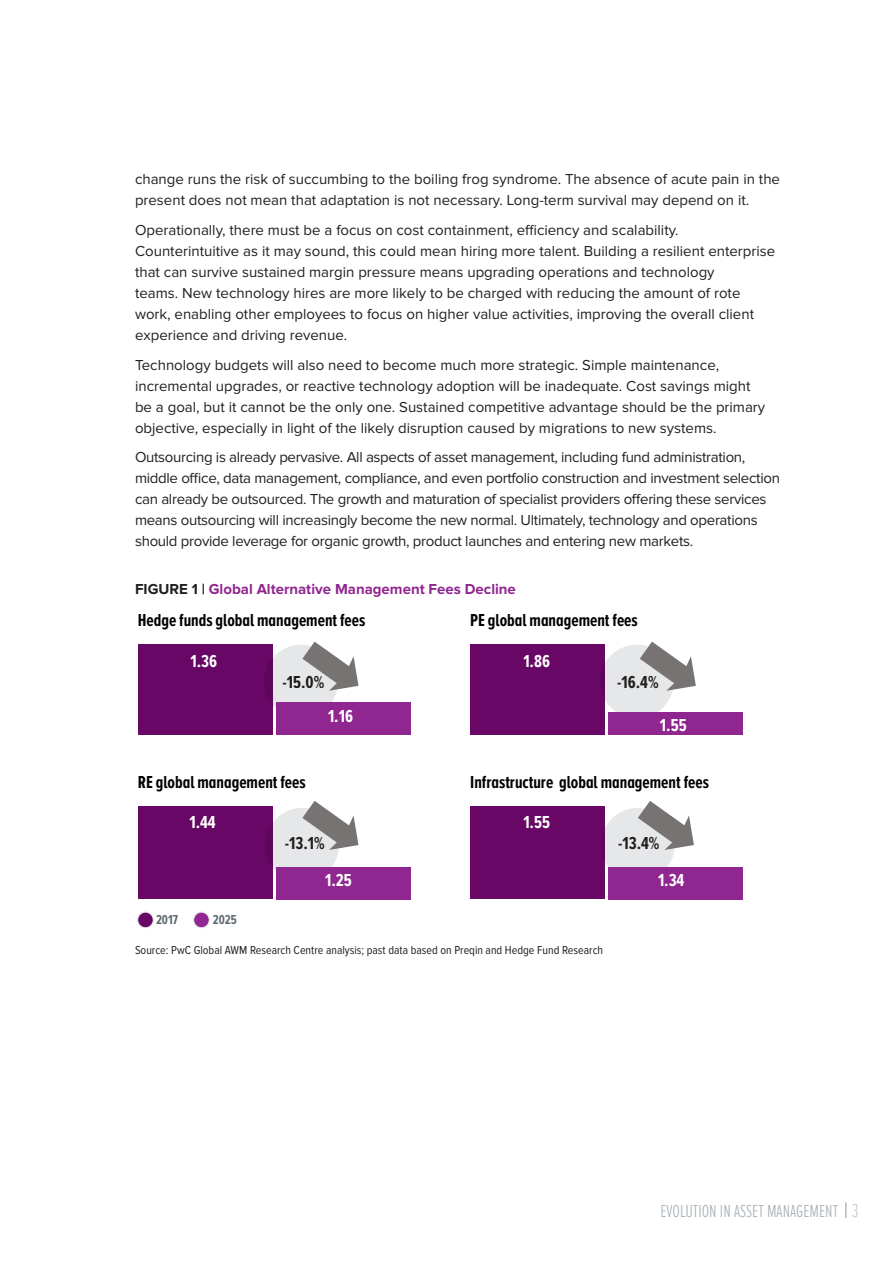
<style>
.page{position:relative;width:893px;height:1263px;background:#fff}
.page>*{position:absolute;margin:0;border:0;box-sizing:border-box;transform-origin:0 0}
.t1{font:700 18px "Proxima Nova A Ex Cn";color:#010101}
.t2{font:700 18px "Proxima Nova A Ex Cn";color:#fff}
.t3{font:300 18px "Proxima Nova A Ex Cn";color:#a8b0b6}
.t4{font:700 18px "Proxima Nova A Ex Cn";color:#231f20}
.t5{font:15px/21px "Proxima Nova";color:#231f20}
.t6{font:15px/21px "Proxima Nova";letter-spacing:-.02em;color:#231f20}
.t7{font:700 15px "Proxima Nova";color:#90268f}
.t8{font:700 13.5px "Proxima Nova A Ex Cn";color:#5f696f}
.t9{font:12px "Proxima Nova Cond";color:#231f20}
.s1{color:#231f20}
.s2{font-weight:100;font-size:19.5px}
</style>
<div class="page">
<svg style="left:845px;top:1203px;width:2px;height:14px"></svg>
<div style="left:264px;top:645px;width:74px;height:73px;background:#e6e7e9;border-radius:50%"></div>
<div style="left:600px;top:645px;width:74px;height:73px;background:#e6e7e9;border-radius:50%"></div>
<div style="left:265px;top:808px;width:74px;height:74px;background:#e6e7e9;border-radius:50%"></div>
<div style="left:601px;top:808px;width:74px;height:74px;background:#e6e7e9;border-radius:50%"></div>
<div style="left:138px;top:644px;width:134px;height:91px;background:#680765"></div>
<div style="left:276px;top:702px;width:135px;height:33px;background:#90268f"></div>
<div style="left:470px;top:644px;width:135px;height:91px;background:#680765"></div>
<div style="left:609px;top:712px;width:134px;height:23px;background:#90268f"></div>
<div style="left:138px;top:806px;width:134px;height:93px;background:#680765"></div>
<div style="left:276px;top:867px;width:135px;height:32px;background:#90268f"></div>
<div style="left:470px;top:806px;width:135px;height:93px;background:#680765"></div>
<div style="left:609px;top:867px;width:134px;height:32px;background:#90268f"></div>
<svg style="left:302px;top:642px;width:56px;height:49px"></svg>
<svg style="left:640px;top:642px;width:56px;height:49px"></svg>
<svg style="left:302px;top:801px;width:56px;height:49px"></svg>
<svg style="left:638px;top:801px;width:56px;height:49px"></svg>
<div style="left:194px;top:912px;width:15px;height:16px;background:#90268f;border-radius:50%"></div>
<div style="left:193px;top:911px;width:17px;height:17px;border:1px solid #e7e8e9;border-radius:50%"></div>
<div style="left:138px;top:912px;width:15px;height:16px;background:#680765;border-radius:50%"></div>
<div style="left:137px;top:911px;width:17px;height:17px;border:1px solid #e6e7e9;border-radius:50%"></div>
<p class="t5" style="left:135px;top:169px;width:647px">change runs the risk of succumbing to the boiling frog syndrome. The absence of acute pain in the present does not mean that adaptation is not necessary. Long-term survival may depend on it.</p>
<p class="t5" style="left:135px;top:220px;width:642px">Operationally, there must be a focus on cost containment, efficiency and scalability.<br>Counterintuitive as it may sound, this could mean hiring more talent. Building a resilient enterprise that can survive sustained margin pressure means upgrading operations and technology<br>teams. New technology hires are more likely to be charged with reducing the amount of rote work, enabling other employees to focus on higher value activities, improving the overall client experience and driving revenue.</p>
<p class="t5" style="left:135px;top:355px;width:632px">Technology budgets will also need to become much more strategic. Simple maintenance, incremental upgrades, or reactive technology adoption will be inadequate. Cost savings might be a goal, but it cannot be the only one. Sustained competitive advantage should be the primary objective, especially in light of the likely disruption caused by migrations to new systems.</p>
<p class="t6" style="left:135px;top:447px;width:646px">Outsourcing is already pervasive. All aspects of asset management, including fund administration, middle office, data management, compliance, and even portfolio construction and investment selection can already be outsourced. The growth and maturation of specialist providers offering these services means outsourcing will increasingly become the new normal. Ultimately, technology and operations should provide leverage for organic growth, product launches and entering new markets.</p>
<p class="t7" style="left:135px;top:582px;width:382px"><span class="s1">FIGURE 1 |</span> Global Alternative Management Fees Decline</p>
<p class="t1" style="left:138px;top:611px;width:229px">Hedge funds global management fees</p>
<p class="t1" style="left:470px;top:611px;width:169px">PE global management fees</p>
<p class="t2" style="left:190px;top:651px;width:28px">1.36</p>
<p class="t2" style="left:523px;top:651px;width:28px">1.86</p>
<p class="t4" style="left:282px;top:672px;width:43px">-15.0%</p>
<p class="t2" style="left:328px;top:707px;width:26px">1.16</p>
<p class="t4" style="left:617px;top:672px;width:43px">-16.4%</p>
<p class="t2" style="left:660px;top:715px;width:28px">1.55</p>
<p class="t1" style="left:138px;top:772px;width:169px">RE global management fees</p>
<p class="t1" style="left:470px;top:772px;width:240px">Infrastructure global management fees</p>
<p class="t2" style="left:190px;top:812px;width:28px">1.44</p>
<p class="t2" style="left:523px;top:812px;width:28px">1.55</p>
<p class="t4" style="left:285px;top:833px;width:41px">-13.1%</p>
<p class="t4" style="left:618px;top:833px;width:43px">-13.4%</p>
<p class="t8" style="left:156px;top:912px;width:24px">2017</p>
<p class="t8" style="left:213px;top:912px;width:26px">2025</p>
<p class="t2" style="left:325px;top:870px;width:28px">1.25</p>
<p class="t2" style="left:658px;top:870px;width:28px">1.34</p>
<p class="t9" style="left:135px;top:943px;width:470px">Source: PwC Global AWM Research Centre analysis; past data based on Preqin and Hedge Fund Research</p>
<p class="t3" style="left:660px;top:1201px;width:200px">EVOLUTION IN ASSET MANAGEMENT <span class="s2">3</span></p>
</div>
